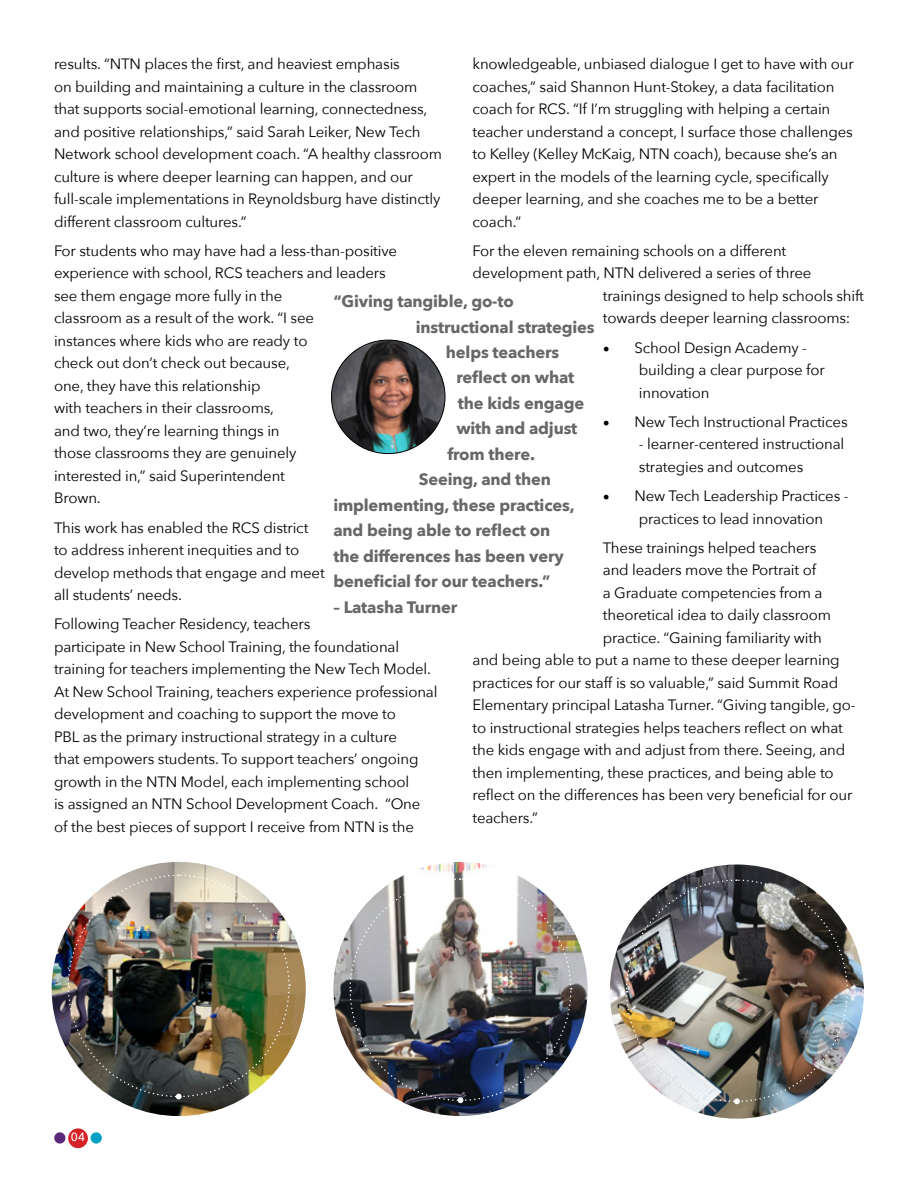
<style>
.page{position:relative;width:918px;height:1188px;background:#fff}
.page>*{position:absolute;margin:0;border:0;box-sizing:border-box;transform-origin:0 0}
.t1{font:700 16.5px "Avenir Next";letter-spacing:-.01em;color:#666767}
.t2{font:15px/22.5px "Avenir Next";letter-spacing:-.01em;color:#000}
.t3{font:500 11.85px "Avenir Next";color:#fff}
.s1{font-family:"Minion Pro";font-size:18px}
</style>
<div class="page">
<div style="left:68px;top:1128px;width:20px;height:20px;background:#d52128;border-radius:50%"></div>
<div style="left:54px;top:1132px;width:11px;height:12px;background:#592a77;border-radius:50%"></div>
<div style="left:91px;top:1132px;width:11px;height:12px;background:#00a0c3;border-radius:50%"></div>
<img style="left:610px;top:864px;width:254px;height:255px;border-radius:127px">
<img style="left:625px;top:879px;width:224px;height:225px">
<img style="left:333px;top:862px;width:255px;height:254px;border-radius:127px">
<img style="left:349px;top:878px;width:223px;height:225px">
<img style="left:52px;top:862px;width:254px;height:254px;border-radius:127px">
<img style="left:67px;top:874px;width:223px;height:225px">
<img style="left:332px;top:340px;width:113px;height:114px;border-radius:57px">
<p class="t2" style="left:54px;top:52px;width:390px">results. “NTN places the first, and heaviest emphasis<br>on building and maintaining a culture in the classroom that supports social-emotional learning, connectedness, and positive relationships,” said Sarah Leiker, New Tech Network school development coach. “A healthy classroom culture is where deeper learning can happen, and our full-scale implementations in Reynoldsburg have distinctly different classroom cultures.”</p>
<p class="t2" style="left:54px;top:239px;width:345px">For students who may have had a less-than-positive experience with school, RCS teachers and leaders see them engage more fully in the<br>classroom as a result of the work. “I see<br>instances where kids who are ready to<br>check out don’t check out because,<br>one, they have this relationship<br>with teachers in their classrooms,<br>and two, they’re learning things in<br>those classrooms they are genuinely<br>interested in,” said Superintendent<br>Brown.</p>
<p class="t2" style="left:54px;top:515px;width:272px">This work has enabled the RCS district to address inherent inequities and to develop methods that engage and meet all students’ needs.</p>
<p class="t2" style="left:54px;top:612px;width:385px">Following Teacher Residency, teachers<br>participate in New School Training, the foundational training for teachers implementing the New Tech Model.<br>At New School Training, teachers experience professional development and coaching to support the move to<br>PBL as the primary instructional strategy in a culture<br>that empowers students. To support teachers’ ongoing growth in the NTN Model, each implementing school<br>is assigned an NTN School Development Coach. “One of the best pieces of support I receive from NTN is the</p>
<p class="t2" style="left:472px;top:52px;width:383px">knowledgeable, unbiased dialogue I get to have with our coaches,” said Shannon Hunt-Stokey, a data facilitation coach for RCS. “If I’m struggling with helping a certain teacher understand a concept, I surface those challenges to Kelley (Kelley McKaig, NTN coach), because she’s an expert in the models of the learning cycle, specifically deeper learning, and she coaches me to be a better coach.”</p>
<p class="t2" style="left:472px;top:239px;width:315px">For the eleven remaining schools on a different</p>
<p class="t2" style="left:472px;top:261px;width:340px">development path, NTN delivered a series of three</p>
<p class="t2" style="left:603px;top:284px;width:263px">trainings designed to help schools shift</p>
<p class="t2" style="left:603px;top:306px;width:249px">towards deeper learning classrooms:</p>
<p class="t2" style="left:639px;top:335px;width:187px;text-indent:-36px"><span class="s1">•</span> School Design Academy - building a clear purpose for innovation</p>
<p class="t2" style="left:603px;top:410px;width:246px"><span class="s1">•</span> New Tech Instructional Practices</p>
<p class="t2" style="left:639px;top:432px;width:207px">- learner-centered instructional strategies and outcomes</p>
<p class="t2" style="left:639px;top:484px;width:211px;text-indent:-36px"><span class="s1">•</span> New Tech Leadership Practices - practices to lead innovation</p>
<p class="t2" style="left:603px;top:536px;width:215px">These trainings helped teachers</p>
<p class="t2" style="left:603px;top:558px;width:215px">and leaders move the Portrait of</p>
<p class="t2" style="left:603px;top:581px;width:221px">a Graduate competencies from a</p>
<p class="t2" style="left:603px;top:603px;width:230px">theoretical idea to daily classroom</p>
<p class="t2" style="left:603px;top:626px;width:220px">practice. “Gaining familiarity with</p>
<p class="t2" style="left:472px;top:648px;width:369px">and being able to put a name to these deeper learning</p>
<p class="t2" style="left:472px;top:671px;width:367px">practices for our staff is so valuable,” said Summit Road</p>
<p class="t2" style="left:472px;top:693px;width:385px">Elementary principal Latasha Turner. “Giving tangible, go-</p>
<p class="t2" style="left:472px;top:716px;width:372px">to instructional strategies helps teachers reflect on what</p>
<p class="t2" style="left:472px;top:738px;width:374px">the kids engage with and adjust from there. Seeing, and</p>
<p class="t2" style="left:472px;top:761px;width:363px">then implementing, these practices, and being able to</p>
<p class="t2" style="left:472px;top:783px;width:382px">reflect on the differences has been very beneficial for our</p>
<p class="t2" style="left:472px;top:806px;width:67px">teachers.”</p>
<p class="t1" style="left:333px;top:287px;width:182px">“Giving tangible, go-to</p>
<p class="t1" style="left:416px;top:312px;width:180px">instructional strategies</p>
<p class="t1" style="left:446px;top:338px;width:115px">helps teachers</p>
<p class="t1" style="left:456px;top:363px;width:119px">reflect on what</p>
<p class="t1" style="left:458px;top:389px;width:128px">the kids engage</p>
<p class="t1" style="left:456px;top:414px;width:123px">with and adjust</p>
<p class="t1" style="left:447px;top:440px;width:89px">from there.</p>
<p class="t1" style="left:419px;top:465px;width:134px">Seeing, and then</p>
<p class="t1" style="left:333px;top:491px;width:243px">implementing, these practices,</p>
<p class="t1" style="left:333px;top:516px;width:218px">and being able to reflect on</p>
<p class="t1" style="left:333px;top:542px;width:232px">the differences has been very</p>
<p class="t1" style="left:333px;top:567px;width:219px">beneficial for our teachers.”</p>
<p class="t1" style="left:333px;top:593px;width:125px">– Latasha Turner</p>
<p class="t3" style="left:71px;top:1127px;width:16px">04</p>
</div>
